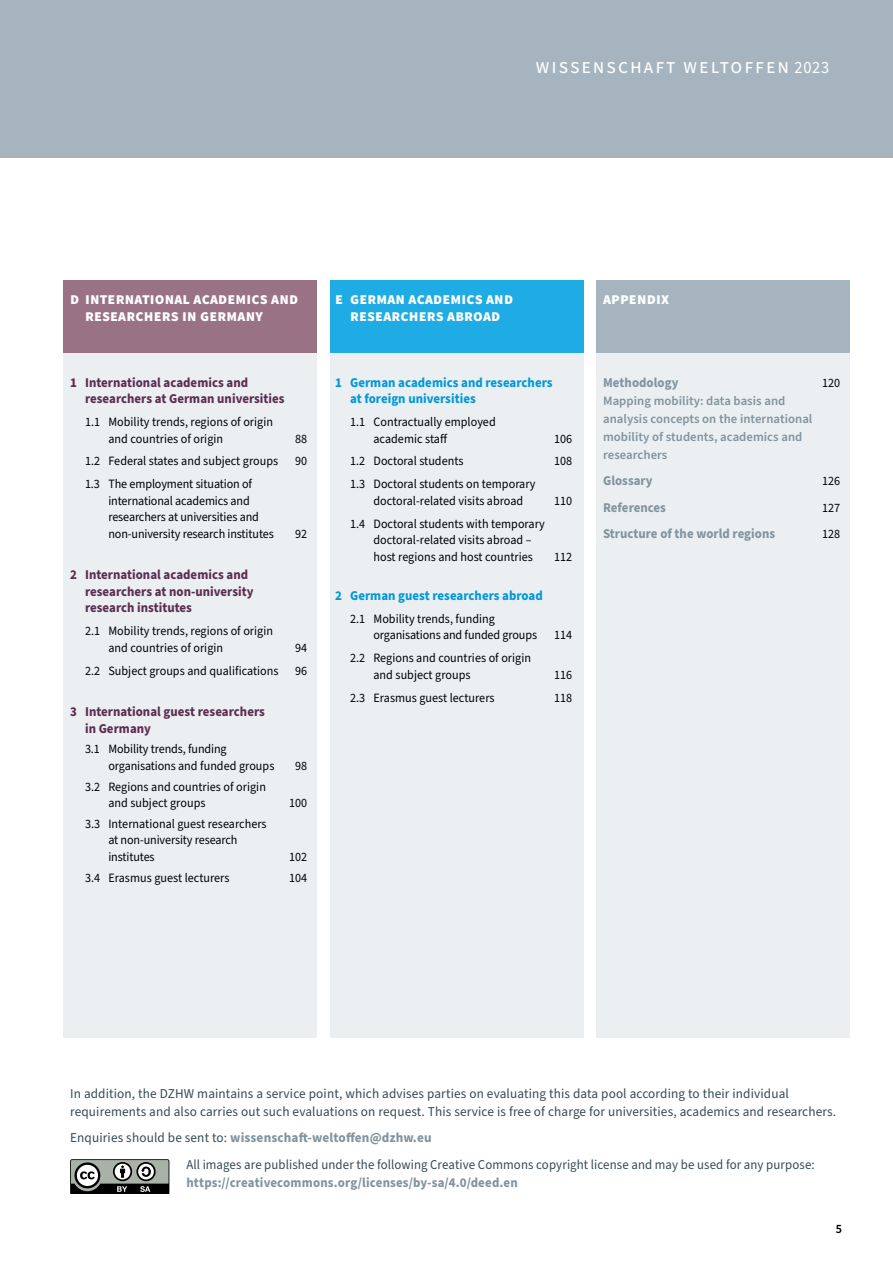
<style>
.page{position:relative;width:893px;height:1263px;background:#fff}
.page>*{position:absolute;margin:0;border:0;box-sizing:border-box;transform-origin:0 0}
.t1{font:21px "Source Sans Pro";letter-spacing:.1em;color:#fff;scale:.95 1}
.deutscher_text{font:700 16.5px/16.5px "Source Sans Pro";letter-spacing:.01em;color:#fff;scale:.95 1}
.Inhalt_2022{font:700 16.5px "Source Sans Pro";letter-spacing:.01em;color:#fff;scale:.95 1}
.inhalt_fett{font:13.5px/18px "Source Sans Pro";letter-spacing:.01em;color:#354b54}
.deutscher_text-2{font:700 13.5px/16.5px "Source Sans Pro";letter-spacing:.005em;color:#5c2d50;scale:.95 1}
.Impressum_2022{font:13.5px/18px "Source Sans Pro";letter-spacing:.01em;color:#354b54;scale:.95 1}
.deutscher_text-3{font:700 13.5px/16.5px "Source Sans Pro";letter-spacing:.005em;color:#0098da;scale:.95 1}
.Inhalt_2022-2{font:700 13.5px "Source Sans Pro";letter-spacing:.005em;color:#81949f;scale:.95 1}
.inhalt_fett-2{font:700 13.5px "Source Sans Pro";letter-spacing:.01em;color:#81949f}
.deutscher_text-4{font:12.75px/16.5px "Source Sans Pro";letter-spacing:.005em;color:#000;scale:.95 1}
.Inhalt_2022-3{font:600 12.75px/18px "Source Sans Pro";letter-spacing:.005em;color:#81949f}
.Inhalt_2022-4{font:12.75px "Source Sans Pro";letter-spacing:.005em;color:#000;scale:.95 1}
.t2{font:600 12.75px "Source Sans Pro";color:#000;scale:.95 1}
.s1{font-size:17.25px}
.s2{font-weight:400;color:#354b54}
.s3{font-weight:700;color:#81949f}
</style>
<div class="page">
<div style="left:0;top:0;width:893px;height:157px;background:#a5b4be"></div>
<div style="left:330px;top:281px;width:253px;height:756px;background:#ebeff1"></div>
<div style="left:330px;top:281px;width:253px;height:72px;background:#1fabe3"></div>
<div style="left:597px;top:281px;width:253px;height:756px;background:#ebeff1"></div>
<div style="left:64px;top:281px;width:253px;height:756px;background:#ebeff1"></div>
<div style="left:64px;top:281px;width:253px;height:72px;background:#997286"></div>
<div style="left:597px;top:281px;width:253px;height:72px;background:#a5b4be"></div>
<svg style="left:70px;top:1159px;width:99px;height:35px;background:#727572"></svg>
<h1 class="t1" style="left:536px;top:52px;width:310px">wissenschaft weltoffen <span class="s1">2023</span></h1>
<p class="deutscher_text" style="left:85px;top:291px;width:226px;text-indent:-15px">d international academics and researchers in germany</p>
<p class="deutscher_text-2" style="left:85px;top:374px;width:212px;text-indent:-15px">1 International academics and researchers at German universities</p>
<p class="deutscher_text-4" style="left:108px;top:414px;width:175px;text-indent:-23px">1.1 Mobility trends, regions of origin and countries of origin</p>
<p class="deutscher_text-4" style="left:295px;top:430px;width:14px">88</p>
<p class="deutscher_text-4" style="left:85px;top:453px;width:205px">1.2 Federal states and subject groups</p>
<p class="deutscher_text-4" style="left:295px;top:453px;width:14px">90</p>
<p class="deutscher_text-4" style="left:108px;top:476px;width:176px;text-indent:-23px">1.3 The employment situation of international academics and researchers at universities and non-university research institutes</p>
<p class="deutscher_text-4" style="left:295px;top:526px;width:14px">92</p>
<p class="deutscher_text-2" style="left:85px;top:567px;width:179px;text-indent:-15px">2 International academics and researchers at non-university research institutes</p>
<p class="deutscher_text-4" style="left:108px;top:623px;width:175px;text-indent:-23px">2.1 Mobility trends, regions of origin and countries of origin</p>
<p class="deutscher_text-4" style="left:295px;top:640px;width:14px">94</p>
<p class="deutscher_text-4" style="left:85px;top:662px;width:205px">2.2 Subject groups and qualifications</p>
<p class="deutscher_text-4" style="left:295px;top:662px;width:14px">96</p>
<p class="deutscher_text-2" style="left:85px;top:704px;width:191px;text-indent:-15px">3 International guest researchers in Germany</p>
<p class="deutscher_text-4" style="left:108px;top:741px;width:176px;text-indent:-23px">3.1 Mobility trends, funding organisations and funded groups</p>
<p class="deutscher_text-4" style="left:295px;top:758px;width:14px">98</p>
<p class="deutscher_text-4" style="left:108px;top:778px;width:167px;text-indent:-23px">3.2 Regions and countries of origin and subject groups</p>
<p class="deutscher_text-4" style="left:108px;top:816px;width:168px;text-indent:-23px">3.3 International guest researchers at non-university research institutes</p>
<p class="deutscher_text-4" style="left:289px;top:795px;width:21px">100</p>
<p class="deutscher_text-4" style="left:289px;top:849px;width:21px">102</p>
<p class="deutscher_text-4" style="left:85px;top:869px;width:154px">3.4 Erasmus guest lecturers</p>
<p class="deutscher_text-4" style="left:289px;top:869px;width:21px">104</p>
<p class="deutscher_text" style="left:335px;top:291px;width:189px;text-align:center">e german academics and researchers abroad</p>
<p class="deutscher_text-3" style="left:350px;top:374px;width:215px;text-indent:-15px">1 German academics and researchers at foreign universities</p>
<p class="deutscher_text-4" style="left:373px;top:414px;width:130px;text-indent:-23px">1.1 Contractually employed academic staff</p>
<p class="deutscher_text-4" style="left:554px;top:430px;width:21px">106</p>
<p class="deutscher_text-4" style="left:350px;top:453px;width:121px">1.2 Doctoral students</p>
<p class="deutscher_text-4" style="left:554px;top:453px;width:21px">108</p>
<p class="deutscher_text-4" style="left:373px;top:476px;width:172px;text-indent:-23px">1.3 Doctoral students on temporary doctoral-related visits abroad</p>
<p class="deutscher_text-4" style="left:554px;top:493px;width:21px">110</p>
<p class="deutscher_text-4" style="left:373px;top:516px;width:182px;text-indent:-23px">1.4 Doctoral students with temporary doctoral-related visits abroad – host regions and host countries</p>
<p class="deutscher_text-4" style="left:554px;top:549px;width:21px">112</p>
<p class="deutscher_text-3" style="left:335px;top:588px;width:220px">2 German guest researchers abroad</p>
<p class="deutscher_text-4" style="left:373px;top:611px;width:174px;text-indent:-23px">2.1 Mobility trends, funding organisations and funded groups</p>
<p class="deutscher_text-4" style="left:373px;top:650px;width:167px;text-indent:-23px">2.2 Regions and countries of origin and subject groups</p>
<p class="deutscher_text-4" style="left:554px;top:627px;width:21px">114</p>
<p class="deutscher_text-4" style="left:554px;top:667px;width:21px">116</p>
<p class="deutscher_text-4" style="left:350px;top:690px;width:154px">2.3 Erasmus guest lecturers</p>
<p class="deutscher_text-4" style="left:554px;top:690px;width:21px">118</p>
<p class="Inhalt_2022" style="left:603px;top:287px;width:71px">appendix</p>
<p class="Inhalt_2022-2" style="left:603px;top:373px;width:81px">Methodology</p>
<p class="Inhalt_2022-4" style="left:822px;top:374px;width:21px">120</p>
<p class="Inhalt_2022-3" style="left:603px;top:392px;width:211px">Mapping mobility: data basis and analysis concepts on the international mobility of students, academics and researchers</p>
<p class="Inhalt_2022-2" style="left:603px;top:471px;width:54px">Glossary</p>
<p class="Inhalt_2022-4" style="left:822px;top:472px;width:21px">126</p>
<p class="Inhalt_2022-2" style="left:603px;top:498px;width:68px">References</p>
<p class="Inhalt_2022-4" style="left:822px;top:499px;width:21px">127</p>
<p class="Inhalt_2022-2" style="left:603px;top:524px;width:183px">Structure of the world regions</p>
<p class="Inhalt_2022-4" style="left:822px;top:525px;width:21px">128</p>
<p class="inhalt_fett" style="left:70px;top:1084px;width:767px">In addition, the DZHW maintains a service point, which advises parties on evaluating this data pool according to their individual requirements and also carries out such evaluations on request. This service is free of charge for universities, academics and researchers.</p>
<p class="inhalt_fett-2" style="left:70px;top:1128px;width:363px"><span class="s2">Enquiries should be sent to:</span> wissenschaft-weltoffen@dzhw.eu</p>
<p class="Impressum_2022" style="left:186px;top:1155px;width:663px">All images are published under the following Creative Commons copyright license and may be used for any purpose: <span class="s3">https://creativecommons.org/licenses/by-sa/4.0/deed.en</span></p>
<p class="t2" style="left:836px;top:1220px;width:8px">5</p>
</div>
